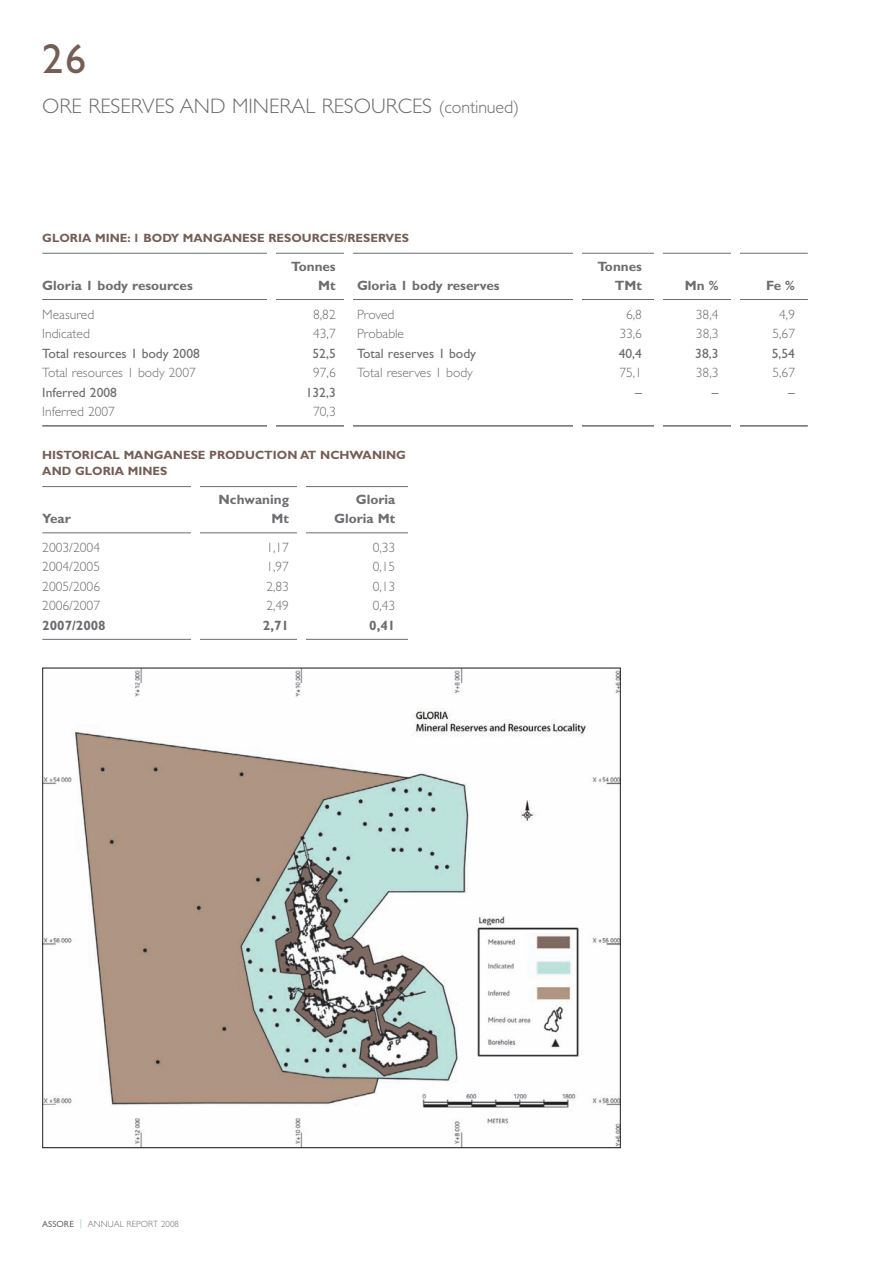
<style>
.page{position:relative;width:893px;height:1263px;background:#fff}
.page>*{position:absolute;margin:0;border:0;box-sizing:border-box;transform-origin:0 0}
.t1{font:42px "Gill Sans";color:#755e56}
.t2{font:300 21px "Gill Sans";color:#6c6d70}
.t3{font:300 13.5px "Gill Sans";color:#6c6d70}
.t4{font:700 13.5px "Gill Sans";color:#6c6d70}
.t5{font:13.5px "Gill Sans";color:#6c6d70}
.t6{font:700 12px/16.5px "Gill Sans";color:#755e56}
.t7{font:300 9px "Gill Sans";color:#6c6d70}
.s1{font-size:18px}
.s2{font-weight:400}
.s3{font-weight:800;color:#9ed0c1}
</style>
<div class="page">
<img style="left:44px;top:670px;width:575px;height:476px">
<hr style="left:42px;top:253px;width:766px;height:1px;background:#6c6d70">
<hr style="left:42px;top:299px;width:766px;height:1px;background:#6c6d70">
<hr style="left:42px;top:425px;width:766px;height:2px;background:#6c6d70">
<div style="left:344px;top:250px;width:9px;height:191px;background:#fff"></div>
<div style="left:268px;top:250px;width:8px;height:185px;background:#fff"></div>
<div style="left:731px;top:250px;width:9px;height:187px;background:#fff"></div>
<div style="left:655px;top:250px;width:8px;height:184px;background:#fff"></div>
<div style="left:574px;top:250px;width:8px;height:186px;background:#fff"></div>
<hr style="left:42px;top:486px;width:366px;height:1px;background:#6c6d70">
<hr style="left:42px;top:532px;width:366px;height:1px;background:#6c6d70">
<hr style="left:42px;top:639px;width:366px;height:1px;background:#6c6d70">
<div style="left:297px;top:481px;width:9px;height:164px;background:#fff"></div>
<div style="left:191px;top:483px;width:9px;height:164px;background:#fff"></div>
<h1 class="t1" style="left:42px;top:45px;width:45px">26</h1>
<h2 class="t2" style="left:42px;top:99px;width:478px">ORE RESERVES AND MINERAL RESOURCES <span class="s1">(continued)</span></h2>
<p class="t6" style="left:42px;top:231px;width:368px">GLORIA MINE: 1 BODY MANGANESE RESOURCES/RESERVES</p>
<p class="t4" style="left:291px;top:261px;width:46px">Tonnes</p>
<p class="t4" style="left:597px;top:261px;width:46px">Tonnes</p>
<p class="t4" style="left:42px;top:281px;width:152px">Gloria 1 body resources</p>
<p class="t4" style="left:318px;top:281px;width:19px">Mt</p>
<p class="t4" style="left:357px;top:281px;width:144px">Gloria 1 body reserves</p>
<p class="t4" style="left:615px;top:281px;width:29px">TMt</p>
<p class="t4" style="left:685px;top:281px;width:35px">Mn %</p>
<p class="t4" style="left:766px;top:281px;width:31px">Fe %</p>
<p class="t3" style="left:42px;top:309px;width:54px">Measured</p>
<p class="t3" style="left:313px;top:309px;width:24px">8,82</p>
<p class="t3" style="left:357px;top:309px;width:39px">Proved</p>
<p class="t3" style="left:626px;top:309px;width:17px">6,8</p>
<p class="t3" style="left:696px;top:309px;width:24px">38,4</p>
<p class="t3" style="left:779px;top:309px;width:17px">4,9</p>
<p class="t3" style="left:42px;top:329px;width:49px">Indicated</p>
<p class="t3" style="left:313px;top:329px;width:24px">43,7</p>
<p class="t3" style="left:357px;top:329px;width:49px">Probable</p>
<p class="t3" style="left:619px;top:329px;width:24px">33,6</p>
<p class="t3" style="left:696px;top:329px;width:24px">38,3</p>
<p class="t3" style="left:772px;top:329px;width:24px">5,67</p>
<p class="t5" style="left:42px;top:348px;width:159px">Total resources 1 body 2008</p>
<p class="t5" style="left:313px;top:348px;width:25px">52,5</p>
<p class="t5" style="left:357px;top:348px;width:121px">Total reserves 1 body</p>
<p class="t5" style="left:619px;top:348px;width:25px">40,4</p>
<p class="t5" style="left:695px;top:348px;width:25px">38,3</p>
<p class="t5" style="left:772px;top:348px;width:25px">5,54</p>
<p class="t3" style="left:42px;top:368px;width:155px">Total resources 1 body 2007</p>
<p class="t3" style="left:313px;top:368px;width:24px">97,6</p>
<p class="t3" style="left:357px;top:368px;width:117px">Total reserves 1 body</p>
<p class="t3" style="left:619px;top:368px;width:24px">75,1</p>
<p class="t3" style="left:696px;top:368px;width:24px">38,3</p>
<p class="t3" style="left:772px;top:368px;width:24px">5,67</p>
<p class="t5" style="left:42px;top:387px;width:76px">Inferred 2008</p>
<p class="t5" style="left:306px;top:387px;width:31px">132,3</p>
<p class="t5" style="left:635px;top:387px;width:8px">–</p>
<p class="t5" style="left:712px;top:387px;width:8px">–</p>
<p class="t5" style="left:788px;top:387px;width:8px">–</p>
<p class="t3" style="left:42px;top:407px;width:74px">Inferred 2007</p>
<p class="t3" style="left:313px;top:407px;width:24px">70,3</p>
<p class="t6" style="left:42px;top:448px;width:365px">HISTORICAL MANGANESE PRODUCTION AT NCHWANING<br>AND GLORIA MINES</p>
<p class="t4" style="left:219px;top:495px;width:72px">Nchwaning</p>
<p class="t4" style="left:356px;top:495px;width:41px">Gloria</p>
<p class="t4" style="left:42px;top:514px;width:30px">Year</p>
<p class="t4" style="left:272px;top:514px;width:19px">Mt</p>
<p class="t4" style="left:334px;top:514px;width:63px">Gloria Mt</p>
<p class="t3" style="left:42px;top:543px;width:59px">2003/2004</p>
<p class="t3" style="left:266px;top:543px;width:24px">1,17</p>
<p class="t3" style="left:373px;top:543px;width:24px">0,33</p>
<p class="t3" style="left:42px;top:562px;width:59px">2004/2005</p>
<p class="t3" style="left:266px;top:562px;width:24px">1,97</p>
<p class="t3" style="left:373px;top:562px;width:24px">0,15</p>
<p class="t3" style="left:42px;top:582px;width:59px">2005/2006</p>
<p class="t3" style="left:266px;top:582px;width:24px">2,83</p>
<p class="t3" style="left:373px;top:582px;width:24px">0,13</p>
<p class="t3" style="left:42px;top:601px;width:59px">2006/2007</p>
<p class="t3" style="left:266px;top:601px;width:24px">2,49</p>
<p class="t3" style="left:373px;top:601px;width:24px">0,43</p>
<p class="t4" style="left:42px;top:621px;width:65px">2007/2008</p>
<p class="t4" style="left:263px;top:621px;width:28px">2,71</p>
<p class="t4" style="left:369px;top:621px;width:28px">0,41</p>
<p class="t7" style="left:42px;top:1221px;width:138px"><span class="s2">ASSORE</span> <span class="s3">|</span> ANNUAL REPORT 2008</p>
</div>
